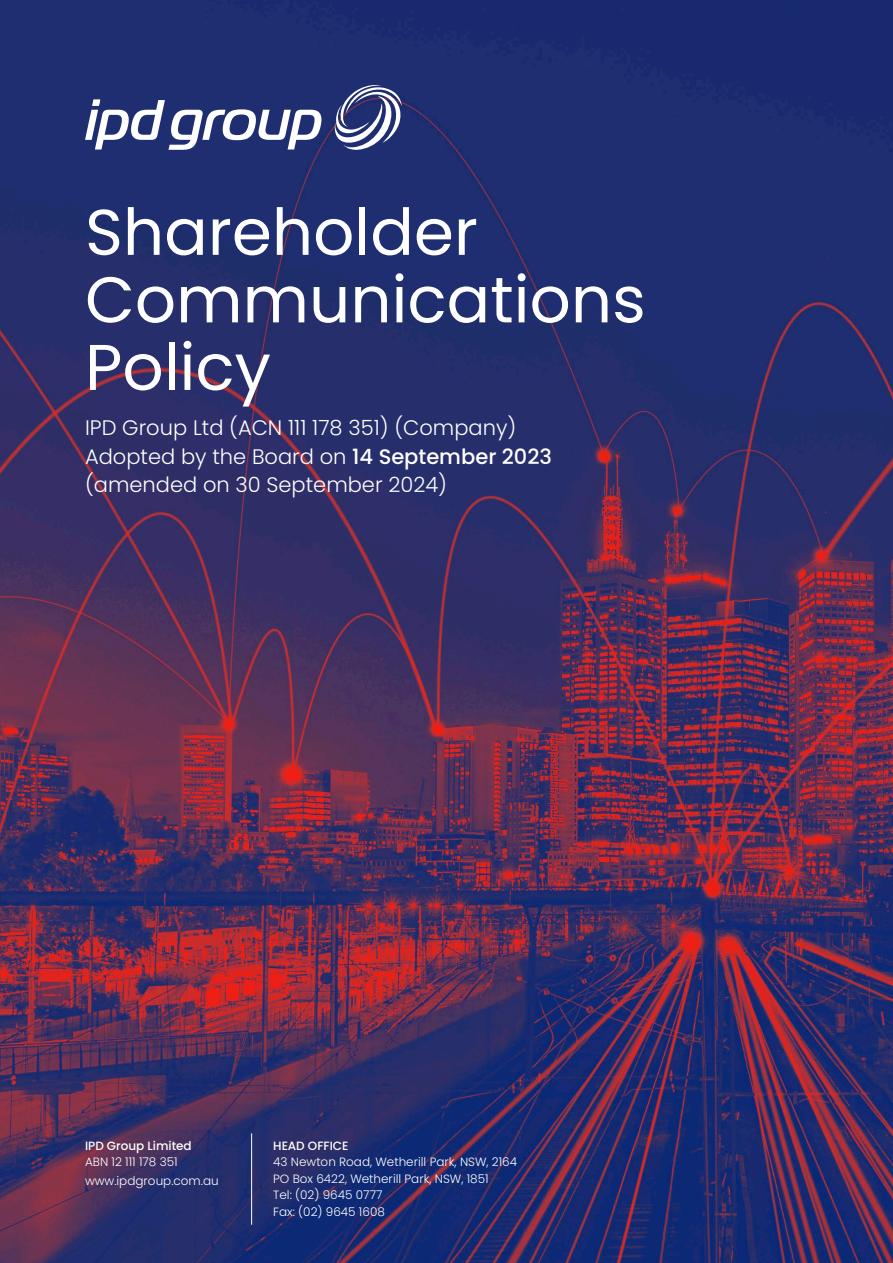
<style>
.page{position:relative;width:893px;height:1263px;background:#fff}
.page>*{position:absolute;margin:0;border:0;box-sizing:border-box;transform-origin:0 0}
.t1{font:64.5px/67.5px "Poppins";color:#fff}
.t2{font:300 21px/28.5px "Poppins";color:#fff}
.t3{font:300 12px/16.5px "Poppins";color:#fff}
.t4{font:500 12px "Poppins";color:#fff}
.s1{font-weight:500}
</style>
<div class="page">
<img style="left:0;top:0;width:893px;height:1263px">
<svg style="left:334px;top:85px;width:68px;height:65px"></svg>
<svg style="left:85px;top:100px;width:236px;height:50px"></svg>
<hr style="left:251px;top:1133px;width:1px;height:92px;background:#fff">
<h1 class="t1" style="left:85px;top:199px;width:562px">Shareholder<br>Communications<br>Policy</h1>
<h2 class="t2" style="left:85px;top:414px;width:468px">IPD Group Ltd (ACN 111 178 351) (Company)<br>Adopted by the Board on <span class="s1">14 September 2023 </span>(amended on 30 September 2024)</h2>
<p class="t4" style="left:85px;top:1138px;width:108px">IPD Group Limited</p>
<p class="t3" style="left:85px;top:1153px;width:135px;line-height:18.6px">ABN 12 111 178 351 www.ipdgroup.com.au</p>
<p class="t4" style="left:273px;top:1138px;width:77px">HEAD OFFICE</p>
<p class="t3" style="left:273px;top:1154px;width:245px">43 Newton Road, Wetherill Park, NSW, 2164<br>PO Box 6422, Wetherill Park, NSW, 1851<br>Tel: (02) 9645 0777<br>Fax: (02) 9645 1608</p>
</div>
